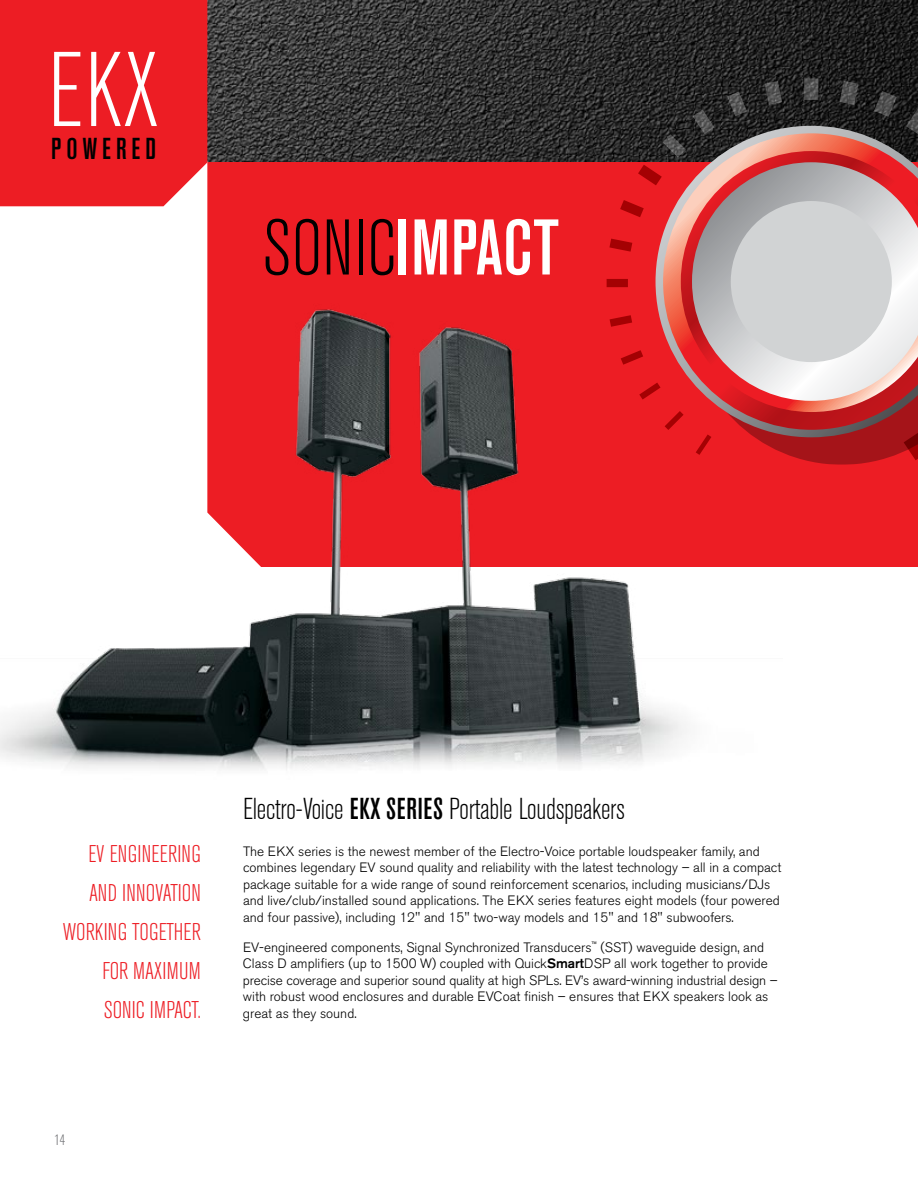
<style>
.page{position:relative;width:918px;height:1188px;background:#fff}
.page>*{position:absolute;margin:0;border:0;box-sizing:border-box;transform-origin:0 0}
.t1{font:300 condensed 105px "Akzidenz Grotesk BE";color:#fff}
.t2{font:500 condensed 78px "Akzidenz Grotesk BE";letter-spacing:.01em;color:#fff}
.t3{font:300 condensed 30px "Akzidenz Grotesk BE";letter-spacing:-.01em;color:#000}
.t4{font:500 condensed 30px "Akzidenz Grotesk BE";letter-spacing:.17em;color:#000}
.t5{font:300 condensed 24px/39px "Akzidenz Grotesk BE";letter-spacing:.01em;color:#ed1d24;text-align:right}
.t6{font:300 condensed 15px "Akzidenz Grotesk BE";color:#6d6e71}
.t7{font:300 13.5px/16.5px "Akzidenz Grotesk BE";color:#000}
.s1{font-weight:300;color:#000}
.s2{font-weight:500}
</style>
<div class="page">
<div style="left:207px;top:162px;width:711px;height:405px;background:#ed1d24"></div>
<img style="left:207px;top:0;width:711px;height:162px">
<div style="left:0;top:0;width:207px;height:206px;background:#ed1d24"></div>
<svg style="left:804px;top:78px;width:14px;height:22px"></svg>
<svg style="left:609px;top:68px;width:183px;height:157px;background:#4d2627"></svg>
<svg style="left:829px;top:66px;width:89px;height:60px;background:#232323"></svg>
<svg style="left:606px;top:232px;width:36px;height:26px"></svg>
<svg style="left:782px;top:437px;width:136px;height:28px;background:#b01419"></svg>
<svg style="left:656px;top:126px;width:262px;height:311px;background:#774245"></svg>
<svg style="left:663px;top:133px;width:255px;height:297px;background:#a4534e"></svg>
<svg style="left:681px;top:151px;width:237px;height:261px;background:#c4544f"></svg>
<svg style="left:692px;top:162px;width:226px;height:239px"></svg>
<div style="left:731px;top:201px;width:161px;height:161px;background:#d1d3d4;border-radius:50%"></div>
<img style="left:0;top:276px;width:782px;height:494px">
<h1 class="t1" style="left:48px;top:34px;width:113px">EKX</h1>
<h3 class="t4" style="left:51px;top:132px;width:106px">POWERED</h3>
<h2 class="t2" style="left:262px;top:205px;width:298px"><span class="s1">SONIC</span>IMPACT</h2>
<h3 class="t5" style="left:63px;top:835px;width:139px">EV ENGINEERING<br>AND INNOVATION<br>WORKING TOGETHER<br>FOR MAXIMUM<br>SONIC IMPACT.</h3>
<h3 class="t3" style="left:243px;top:793px;width:383px">Electro-Voice <span class="s2">EKX SERIES</span> Portable Loudspeakers</h3>
<p class="t7" style="left:243px;top:843px;width:540px">The EKX series is the newest member of the Electro-Voice portable loudspeaker family, and combines legendary EV sound quality and reliability with the latest technology – all in a compact package suitable for a wide range of sound reinforcement scenarios, including musicians/DJs and live/club/installed sound applications. The EKX series features eight models (four powered and four passive), including 12" and 15" two-way models and 15" and 18" subwoofers.</p>
<p class="t7" style="left:243px;top:939px;width:536px">EV-engineered components, Signal Synchronized Transducers<sup>™</sup> (SST) waveguide design, and Class D amplifiers (up to 1500 W) coupled with Quick<span class="s2">Smart</span>DSP all work together to provide precise coverage and superior sound quality at high SPLs. EV’s award-winning industrial design – with robust wood enclosures and durable EVCoat finish – ensures that EKX speakers look as great as they sound.</p>
<p class="t6" style="left:54px;top:1132px;width:12px">14</p>
</div>
